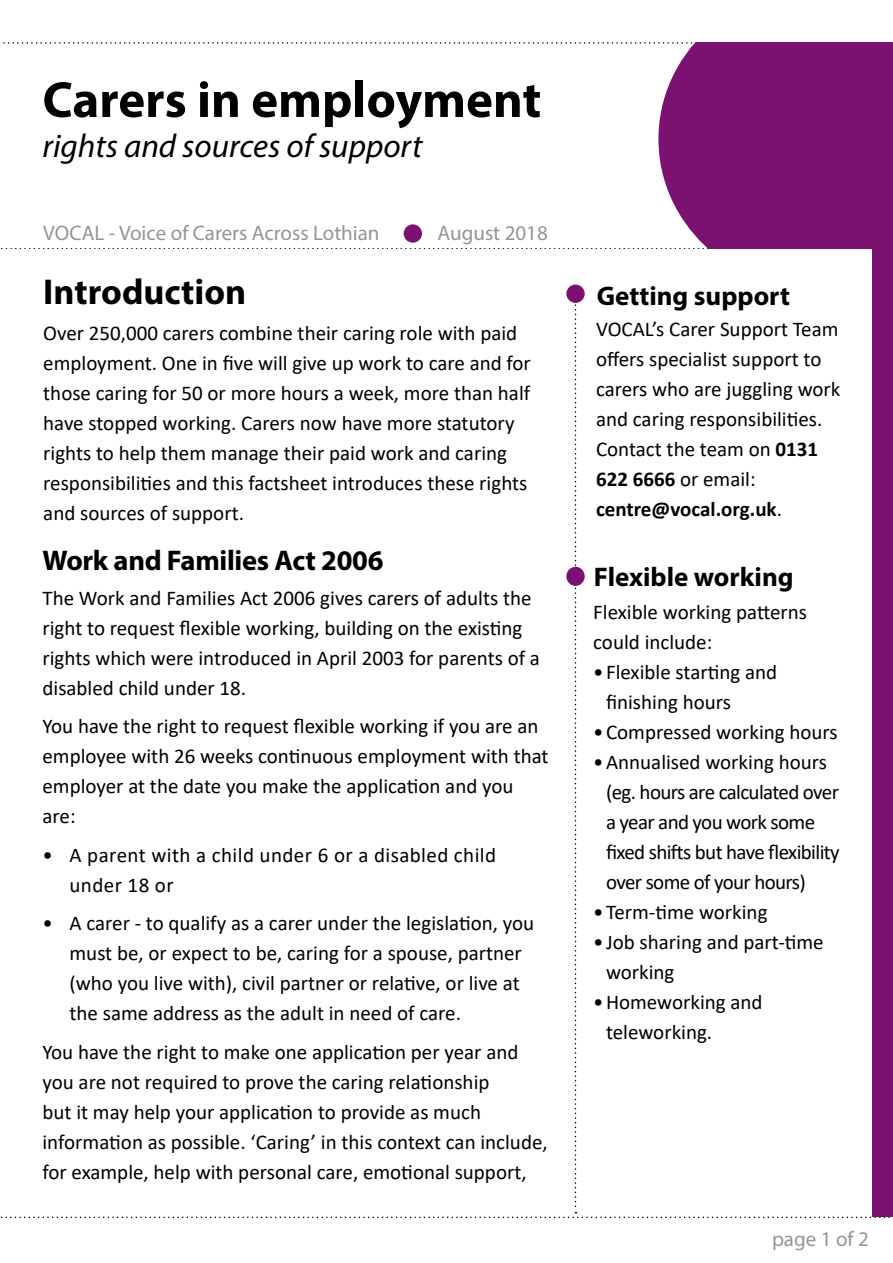
<style>
.page{position:relative;width:893px;height:1263px;background:#fff}
.page>*{position:absolute;margin:0;border:0;box-sizing:border-box;transform-origin:0 0}
.t1{font:700 51px "Myriad Pro";color:#000}
.t2{font:700 36px "Myriad Pro";color:#000}
.t3{font:italic 33px "Myriad Pro";color:#000}
.t4{font:700 28.5px "Myriad Pro";letter-spacing:-.01em;color:#000}
.t5{font:700 27px "Myriad Pro";color:#000}
.t6{font:21px/30px "Calibri";color:#000}
.t7{font:21px/30px "Calibri";letter-spacing:-.03em;color:#000}
.t8{font:21px "Myriad Pro";color:#949597}
.t9{font:21px/30px "Calibri";letter-spacing:.02em;color:#000}
.s1{font-weight:700}
</style>
<div class="page">
<svg style="left:1px;top:248px;width:657px;height:1px"></svg>
<svg style="left:0;top:42px;width:655px;height:2px"></svg>
<div style="left:658px;top:42px;width:235px;height:207px;background:#7b1272"></div>
<div style="left:404px;top:224px;width:18px;height:19px;background:#7b1272;border-radius:50%"></div>
<div style="left:566px;top:285px;width:19px;height:18px;background:#7b1272;border-radius:50%"></div>
<div style="left:872px;top:206px;width:21px;height:1010px;background:#7b1272"></div>
<h1 class="t1" style="left:43px;top:67px;width:500px">Carers in employment</h1>
<h3 class="t3" style="left:43px;top:125px;width:381px">rights and sources of support</h3>
<p class="t8" style="left:43px;top:220px;width:338px">VOCAL - Voice of Carers Across Lothian</p>
<p class="t8" style="left:437px;top:220px;width:112px">August 2018</p>
<h2 class="t2" style="left:43px;top:268px;width:204px">Introduction</h2>
<p class="t6" style="left:43px;top:317px;width:489px">Over 250,000 carers combine their caring role with paid employment. One in five will give up work to care and for those caring for 50 or more hours a week, more than half have stopped working. Carers now have more statutory rights to help them manage their paid work and caring responsibilities and this factsheet introduces these rights and sources of support.</p>
<h3 class="t4" style="left:43px;top:541px;width:343px">Work and Families Act 2006</h3>
<p class="t6" style="left:43px;top:582px;width:499px">The Work and Families Act 2006 gives carers of adults the right to request flexible working, building on the existing rights which were introduced in April 2003 for parents of a disabled child under 18.</p>
<p class="t6" style="left:43px;top:711px;width:508px">You have the right to request flexible working if you are an employee with 26 weeks continuous employment with that employer at the date you make the application and you are:</p>
<p class="t9" style="left:70px;top:839px;width:428px;text-indent:-27px">• A parent with a child under 6 or a disabled child under 18 or</p>
<p class="t6" style="left:70px;top:908px;width:466px;text-indent:-27px">• A carer - to qualify as a carer under the legislation, you must be, or expect to be, caring for a spouse, partner (who you live with), civil partner or relative, or live at the same address as the adult in need of care.</p>
<p class="t6" style="left:43px;top:1036px;width:507px">You have the right to make one application per year and you are not required to prove the caring relationship<br>but it may help your application to provide as much information as possible. ‘Caring’ in this context can include, for example, help with personal care, emotional support,</p>
<p class="t5" style="left:597px;top:278px;width:195px">Getting support</p>
<p class="t6" style="left:596px;top:314px;width:246px">VOCAL’s Carer Support Team offers specialist support to carers who are juggling work and caring responsibilities.<br>Contact the team on <span class="s1">0131<br>622 6666</span> or email: <span class="s1">centre@vocal.org.uk</span>.</p>
<p class="t5" style="left:594px;top:559px;width:201px">Flexible working</p>
<p class="t6" style="left:593px;top:597px;width:215px">Flexible working patterns could include:</p>
<p class="t6" style="left:606px;top:657px;width:173px;text-indent:-13px">•Flexible starting and finishing hours</p>
<p class="t6" style="left:593px;top:717px;width:246px">•Compressed working hours</p>
<p class="t7" style="left:606px;top:747px;width:235px;text-indent:-13px">•Annualised working hours (eg. hours are calculated over a year and you work some fixed shifts but have flexibility over some of your hours)</p>
<p class="t6" style="left:593px;top:897px;width:176px">•Term-time working</p>
<p class="t6" style="left:606px;top:927px;width:219px;text-indent:-13px">•Job sharing and part-time working</p>
<p class="t6" style="left:606px;top:987px;width:158px;text-indent:-13px">•Homeworking and teleworking.</p>
<p class="t8" style="left:772px;top:1226px;width:98px">page 1 of 2</p>
</div>
